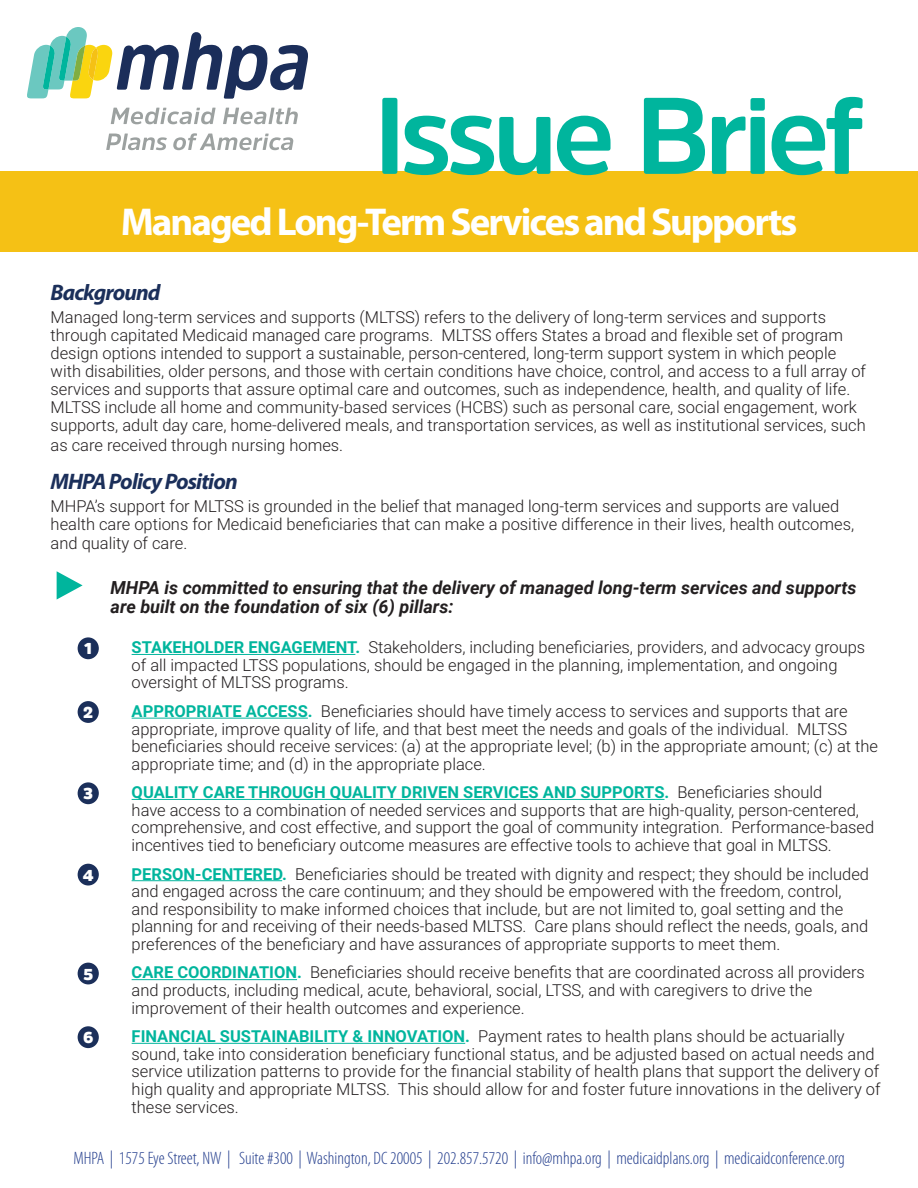
<style>
.page{position:relative;width:918px;height:1188px;background:#fff}
.page>*{position:absolute;margin:0;border:0;box-sizing:border-box;transform-origin:0 0}
.t1{font:700 108px "Amsi Pro";letter-spacing:-.05em;color:#00b59d}
.t2{font:700 39px "Myriad Pro";letter-spacing:-.05em;color:#fff}
.t3{font:italic 700 22.5px "Myriad Pro";letter-spacing:-.04em;color:#1b2f5a}
.t4{font:300 condensed 18px "Myriad Pro";color:#253f8e}
.t5{font:italic 700 18px/19.5px "Roboto";color:#231f20}
.t6{font:300 16.5px/17.7px "Roboto";color:#231f20}
.t7{font:900 15.75px "Amsi Pro";color:#fff}
.s1{font-weight:700;color:#00b59d}
</style>
<div class="page">
<div style="left:0;top:171px;width:918px;height:80px;background:#f5c115"></div>
<svg style="left:57px;top:571px;width:26px;height:29px"></svg>
<svg style="left:27px;top:27px;width:281px;height:72px"></svg>
<svg style="left:111px;top:108px;width:105px;height:16px"></svg>
<svg style="left:223px;top:108px;width:75px;height:16px"></svg>
<svg style="left:106px;top:134px;width:61px;height:16px"></svg>
<svg style="left:173px;top:133px;width:120px;height:17px"></svg>
<hr style="left:132px;top:654px;width:223px;height:1px;background:#00b59d">
<hr style="left:132px;top:718px;width:176px;height:1px;background:#00b59d">
<hr style="left:132px;top:799px;width:533px;height:1px;background:#00b59d">
<hr style="left:132px;top:880px;width:150px;height:1px;background:#00b59d">
<hr style="left:132px;top:979px;width:165px;height:1px;background:#00b59d">
<hr style="left:132px;top:1043px;width:333px;height:1px;background:#00b59d">
<div style="left:78px;top:637px;width:21px;height:22px;background:#1b2f5a;border-radius:50%"></div>
<div style="left:78px;top:701px;width:21px;height:22px;background:#1b2f5a;border-radius:50%"></div>
<div style="left:78px;top:782px;width:21px;height:22px;background:#1b2f5a;border-radius:50%"></div>
<div style="left:78px;top:864px;width:21px;height:22px;background:#1b2f5a;border-radius:50%"></div>
<div style="left:78px;top:963px;width:21px;height:21px;background:#1b2f5a;border-radius:50%"></div>
<div style="left:78px;top:1026px;width:21px;height:22px;background:#1b2f5a;border-radius:50%"></div>
<p class="t1" style="left:374px;top:62px;width:492px">Issue Brief</p>
<p class="t2" style="left:121px;top:197px;width:678px">Managed Long-Term Services and Supports</p>
<p class="t3" style="left:51px;top:278px;width:111px">Background</p>
<p class="t6" style="left:51px;top:308px;width:817px">Managed long-term services and supports (MLTSS) refers to the delivery of long-term services and supports through capitated Medicaid managed care programs. MLTSS offers States a broad and flexible set of program design options intended to support a sustainable, person-centered, long-term support system in which people with disabilities, older persons, and those with certain conditions have choice, control, and access to a full array of services and supports that assure optimal care and outcomes, such as independence, health, and quality of life.<br>MLTSS include all home and community-based services (HCBS) such as personal care, social engagement, work supports, adult day care, home-delivered meals, and transportation services, as well as institutional services, such</p>
<p class="t6" style="left:51px;top:435px;width:294px">as care received through nursing homes.</p>
<p class="t3" style="left:51px;top:466px;width:189px">MHPA Policy Position</p>
<p class="t6" style="left:51px;top:496px;width:805px">MHPA’s support for MLTSS is grounded in the belief that managed long-term services and supports are valued health care options for Medicaid beneficiaries that can make a positive difference in their lives, health outcomes,</p>
<p class="t6" style="left:51px;top:534px;width:138px">and quality of care.</p>
<p class="t5" style="left:111px;top:577px;width:747px">MHPA is committed to ensuring that the delivery of managed long-term services and supports are built on the foundation of six (6) pillars:</p>
<p class="t7" style="left:84px;top:638px;width:10px">1</p>
<p class="t6" style="left:132px;top:638px;width:735px"><span class="s1">STAKEHOLDER ENGAGEMENT.</span> Stakeholders, including beneficiaries, providers, and advocacy groups of all impacted LTSS populations, should be engaged in the planning, implementation, and ongoing oversight of MLTSS programs.</p>
<p class="t7" style="left:83px;top:702px;width:12px">2</p>
<p class="t6" style="left:132px;top:702px;width:748px"><span class="s1">APPROPRIATE ACCESS.</span> Beneficiaries should have timely access to services and supports that are appropriate, improve quality of life, and that best meet the needs and goals of the individual. MLTSS beneficiaries should receive services: (a) at the appropriate level; (b) in the appropriate amount; (c) at the appropriate time; and (d) in the appropriate place.</p>
<p class="t7" style="left:83px;top:783px;width:11px">3</p>
<p class="t6" style="left:132px;top:783px;width:744px"><span class="s1">QUALITY CARE THROUGH QUALITY DRIVEN SERVICES AND SUPPORTS.</span> Beneficiaries should<br>have access to a combination of needed services and supports that are high-quality, person-centered, comprehensive, and cost effective, and support the goal of community integration. Performance-based incentives tied to beneficiary outcome measures are effective tools to achieve that goal in MLTSS.</p>
<p class="t7" style="left:83px;top:864px;width:12px">4</p>
<p class="t6" style="left:132px;top:864px;width:739px"><span class="s1">PERSON-CENTERED.</span> Beneficiaries should be treated with dignity and respect; they should be included and engaged across the care continuum; and they should be empowered with the freedom, control, and responsibility to make informed choices that include, but are not limited to, goal setting and the planning for and receiving of their needs-based MLTSS. Care plans should reflect the needs, goals, and preferences of the beneficiary and have assurances of appropriate supports to meet them.</p>
<p class="t7" style="left:83px;top:963px;width:11px">5</p>
<p class="t6" style="left:132px;top:963px;width:735px"><span class="s1">CARE COORDINATION.</span> Beneficiaries should receive benefits that are coordinated across all providers and products, including medical, acute, behavioral, social, LTSS, and with caregivers to drive the improvement of their health outcomes and experience.</p>
<p class="t7" style="left:83px;top:1027px;width:12px">6</p>
<p class="t6" style="left:132px;top:1027px;width:750px"><span class="s1">FINANCIAL SUSTAINABILITY &amp; INNOVATION.</span> Payment rates to health plans should be actuarially sound, take into consideration beneficiary functional status, and be adjusted based on actual needs and service utilization patterns to provide for the financial stability of health plans that support the delivery of high quality and appropriate MLTSS. This should allow for and foster future innovations in the delivery of these services.</p>
<p class="t4" style="left:73px;top:1148px;width:773px">MHPA | 1575 Eye Street, NW | Suite #300 | Washington, DC 20005 | 202.857.5720 | info@mhpa.org | medicaidplans.org | medicaidconference.org</p>
</div>
